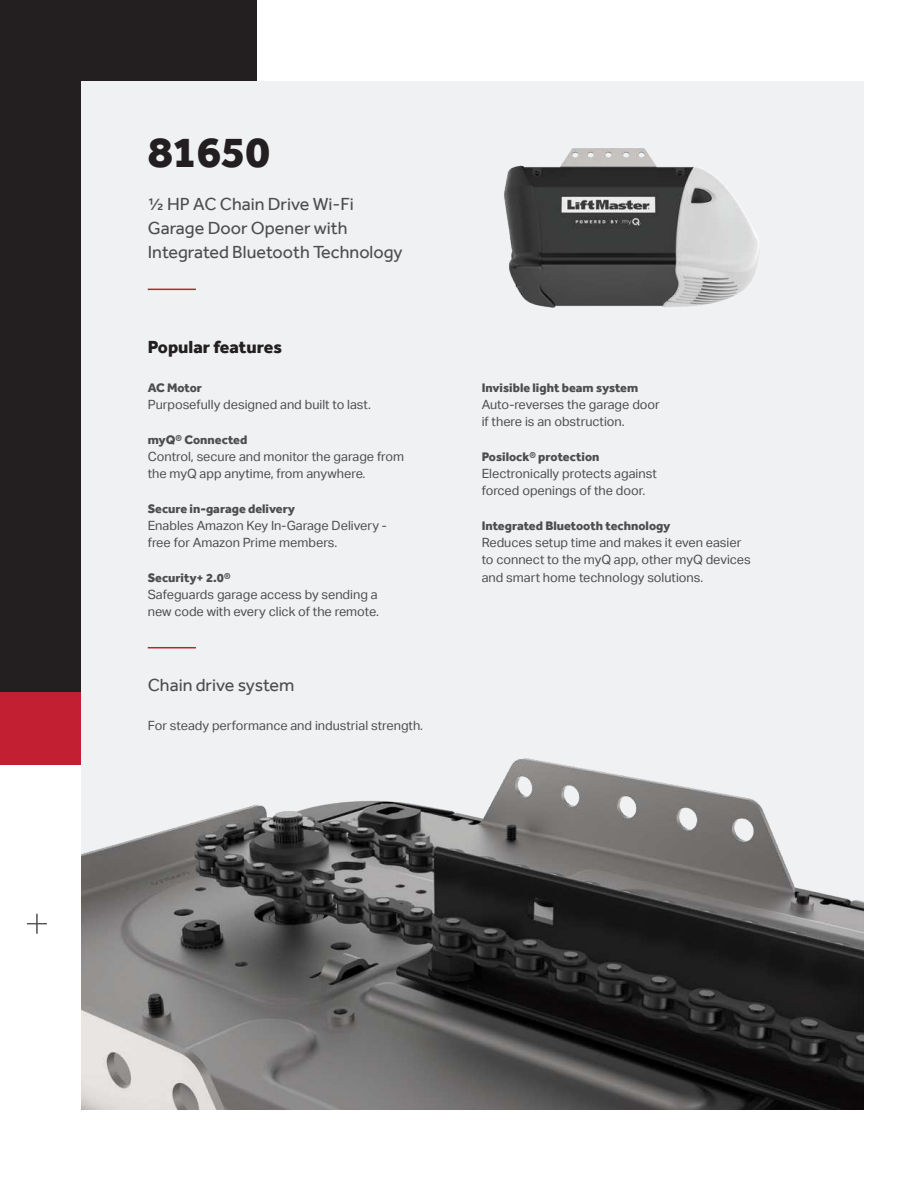
<style>
.page{position:relative;width:918px;height:1188px;background:#fff}
.page>*{position:absolute;margin:0;border:0;box-sizing:border-box;transform-origin:0 0}
.t1{font:800 45px "Effra";letter-spacing:-.02em;color:#231f20}
.t2{font:18px/24px "Effra";color:#4d4d4f}
.t3{font:800 18px "Effra";color:#231f20}
.t4{font:12.75px/17.2px "Aktiv Grotesk";color:#4d4d4f}
.t5{font:800 12.75px "Effra";color:#4d4d4f}
</style>
<div class="page">
<div style="left:0;top:691px;width:256px;height:74px;background:#c21f32"></div>
<div style="left:0;top:0;width:256px;height:691px;background:#231f20"></div>
<div style="left:81px;top:81px;width:783px;height:1026px;background:#eff1f2"></div>
<img style="left:81px;top:758px;width:783px;height:351px">
<svg style="left:27px;top:914px;width:20px;height:20px"></svg>
<img style="left:504px;top:148px;width:254px;height:160px">
<hr style="left:148px;top:289px;width:48px;height:1px;background:#c21f32">
<hr style="left:148px;top:647px;width:48px;height:1px;background:#c21f32">
<h1 class="t1" style="left:148px;top:133px;width:124px">81650</h1>
<h2 class="t2" style="left:148px;top:193px;width:256px">½ HP AC Chain Drive Wi-Fi<br>Garage Door Opener with<br>Integrated Bluetooth Technology</h2>
<h2 class="t3" style="left:148px;top:339px;width:136px">Popular features</h2>
<p class="t5" style="left:148px;top:382px;width:56px">AC Motor</p>
<p class="t4" style="left:148px;top:396px;width:225px">Purposefully designed and built to last.</p>
<p class="t5" style="left:148px;top:434px;width:101px">myQ® Connected</p>
<p class="t4" style="left:148px;top:448px;width:258px">Control, secure and monitor the garage from the myQ app anytime, from anywhere.</p>
<p class="t5" style="left:148px;top:503px;width:149px">Secure in-garage delivery</p>
<p class="t4" style="left:148px;top:517px;width:241px">Enables Amazon Key In-Garage Delivery - free for Amazon Prime members.</p>
<p class="t5" style="left:148px;top:572px;width:84px">Security+ 2.0®</p>
<p class="t4" style="left:148px;top:586px;width:233px">Safeguards garage access by sending a new code with every click of the remote.</p>
<h2 class="t2" style="left:148px;top:674px;width:148px">Chain drive system</h2>
<p class="t4" style="left:148px;top:717px;width:277px">For steady performance and industrial strength.</p>
<p class="t5" style="left:482px;top:382px;width:158px">Invisible light beam system</p>
<p class="t4" style="left:482px;top:396px;width:180px">Auto-reverses the garage door if there is an obstruction.</p>
<p class="t5" style="left:482px;top:451px;width:119px">Posilock® protection</p>
<p class="t4" style="left:482px;top:465px;width:177px">Electronically protects against forced openings of the door.</p>
<p class="t5" style="left:482px;top:520px;width:190px">Integrated Bluetooth technology</p>
<p class="t4" style="left:482px;top:534px;width:271px">Reduces setup time and makes it even easier to connect to the myQ app, other myQ devices and smart home technology solutions.</p>
</div>
